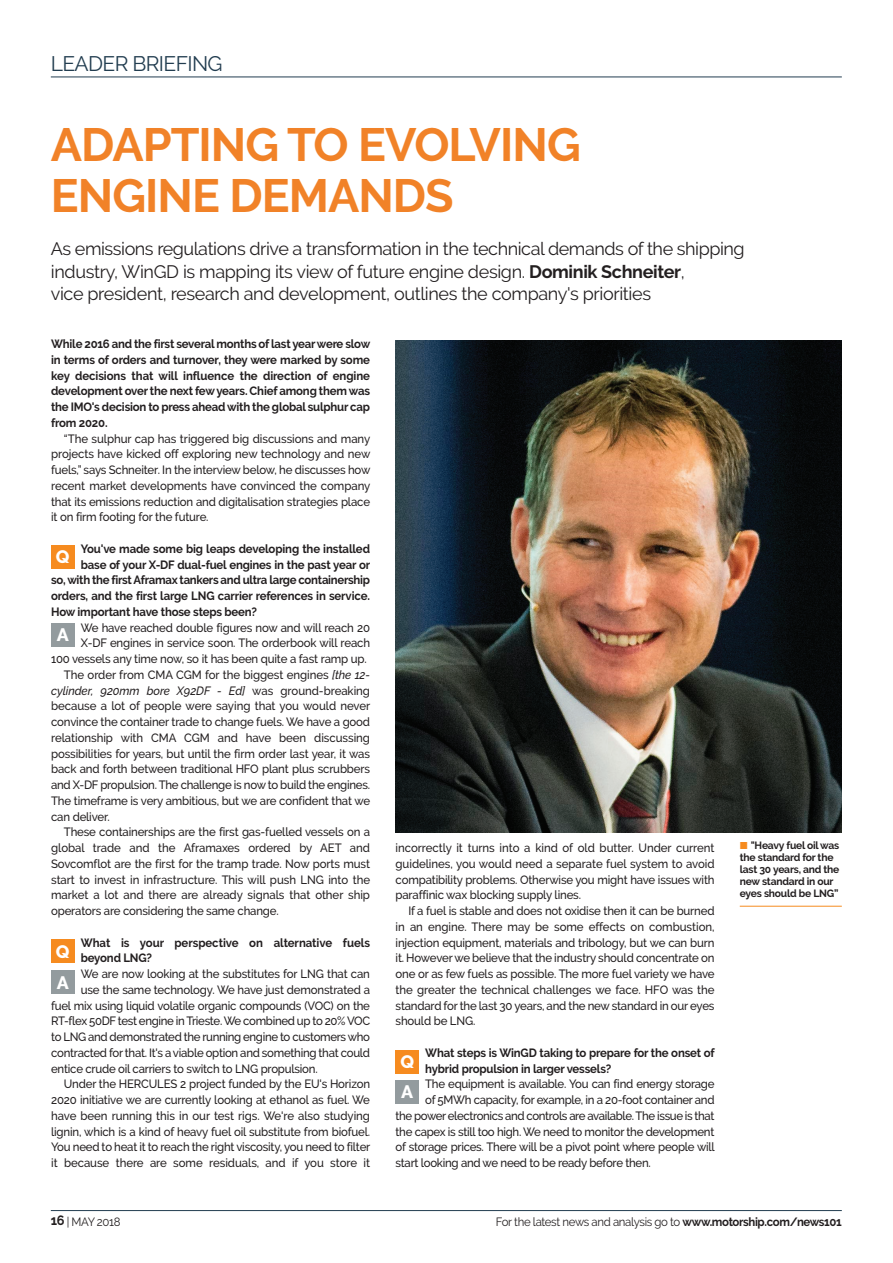
<style>
.page{position:relative;width:893px;height:1263px;background:#fff}
.page>*{position:absolute;margin:0;border:0;box-sizing:border-box;transform-origin:0 0}
.t1{font:700 46.5px/51px "Raleway";letter-spacing:-.02em;color:#f18228}
.t2{font:21px "Raleway";letter-spacing:-.03em;color:#223d50}
.t3{font:18px/22.5px "Raleway";letter-spacing:-.02em;color:#231f20}
.t4{font:800 18px/31.2px "Raleway";color:#fff}
.t5{font:500 12px/15.8px "Raleway";letter-spacing:-.015em;color:#231f20;text-align:justify;scale:.95 1}
.t6{font:700 12px/15.8px "Raleway";letter-spacing:-.015em;color:#231f20;scale:.95 1}
.t7{font:12px "Raleway";letter-spacing:-.03em;color:#231f20;scale:.95 1}
.t8{font:italic 500 12px "Raleway";letter-spacing:-.005em;color:#231f20;scale:.95 1}
.t9{font:700 10.5px/12px "Raleway";letter-spacing:-.02em;color:#231f20}
.s1{font-weight:700}
.s2{font-style:italic}
.s3{font-style:normal}
.s4{font-weight:700;font-size:13.5px}
</style>
<div class="page">
<hr style="left:51px;top:77px;width:791px;height:1px;background:#223d50">
<hr style="left:51px;top:1210px;width:791px;height:1px;background:#223d50">
<hr style="left:740px;top:906px;width:102px;height:1px;background:#f68b1f">
<div style="left:51px;top:545px;width:24px;height:24px;background:#f68b1f"></div>
<div style="left:51px;top:623px;width:24px;height:24px;background:#939b9e"></div>
<img style="left:395px;top:340px;width:447px;height:492px">
<div style="left:51px;top:939px;width:24px;height:24px;background:#f68b1f"></div>
<div style="left:51px;top:970px;width:24px;height:24px;background:#939b9e"></div>
<div style="left:395px;top:1080px;width:24px;height:24px;background:#939b9e"></div>
<div style="left:395px;top:1050px;width:24px;height:24px;background:#f68b1f"></div>
<h2 class="t2" style="left:51px;top:56px;width:173px">LEADER BRIEFING</h2>
<h1 class="t1" style="left:51px;top:124px;width:531px">ADAPTING TO EVOLVING<br>ENGINE DEMANDS</h1>
<p class="t3" style="left:51px;top:239px;width:695px">As emissions regulations drive a transformation in the technical demands of the shipping industry, WinGD is mapping its view of future engine design. <span class="s1">Dominik Schneiter</span>,<br>vice president, research and development, outlines the company's priorities</p>
<p class="t6" style="left:51px;top:337px;width:337px;text-align:justify">While 2016 and the first several months of last year were slow in terms of orders and turnover, they were marked by some key decisions that will influence the direction of engine development over the next few years. Chief among them was the IMO's decision to press ahead with the global sulphur cap from 2020.</p>
<p class="t5" style="left:51px;top:432px;width:338px;text-indent:13px">“The sulphur cap has triggered big discussions and many projects have kicked off exploring new technology and new fuels,” says Schneiter. In the interview below, he discusses how recent market developments have convinced the company that its emissions reduction and digitalisation strategies place it on firm footing for the future.</p>
<p class="t6" style="left:81px;top:542px;width:306px">You've made some big leaps developing the installed</p>
<p class="t6" style="left:81px;top:558px;width:306px">base of your X-DF dual-fuel engines in the past year or</p>
<p class="t6" style="left:51px;top:573px;width:337px">so, with the first Aframax tankers and ultra large containership</p>
<p class="t6" style="left:51px;top:589px;width:337px">orders, and the first large LNG carrier references in service.</p>
<p class="t6" style="left:51px;top:605px;width:218px">How important have those steps been?</p>
<p class="t5" style="left:81px;top:621px;width:306px">We have reached double figures now and will reach 20</p>
<p class="t5" style="left:81px;top:636px;width:306px">X-DF engines in service soon. The orderbook will reach</p>
<p class="t5" style="left:51px;top:652px;width:334px">100 vessels any time now, so it has been quite a fast ramp up.</p>
<p class="t5" style="left:64px;top:668px;width:324px">The order from CMA CGM for the biggest engines <span class="s2">[the 12-</span></p>
<p class="t8" style="left:51px;top:683px;width:337px">cylinder, 920mm bore X92DF - Ed] <span class="s3">was ground-breaking</span></p>
<p class="t5" style="left:51px;top:699px;width:337px">because a lot of people were saying that you would never</p>
<p class="t5" style="left:51px;top:715px;width:337px">convince the container trade to change fuels. We have a good</p>
<p class="t5" style="left:51px;top:731px;width:337px">relationship with CMA CGM and have been discussing</p>
<p class="t5" style="left:51px;top:747px;width:337px">possibilities for years, but until the firm order last year, it was</p>
<p class="t5" style="left:51px;top:762px;width:337px">back and forth between traditional HFO plant plus scrubbers</p>
<p class="t5" style="left:51px;top:778px;width:337px">and X-DF propulsion. The challenge is now to build the engines.</p>
<p class="t5" style="left:51px;top:794px;width:337px">The timeframe is very ambitious, but we are confident that we</p>
<p class="t5" style="left:51px;top:810px;width:63px">can deliver.</p>
<p class="t5" style="left:64px;top:825px;width:324px">These containerships are the first gas-fuelled vessels on a</p>
<p class="t5" style="left:51px;top:841px;width:337px">global trade and the Aframaxes ordered by AET and</p>
<p class="t5" style="left:51px;top:857px;width:337px">Sovcomflot are the first for the tramp trade. Now ports must</p>
<p class="t5" style="left:51px;top:873px;width:337px">start to invest in infrastructure. This will push LNG into the</p>
<p class="t5" style="left:51px;top:888px;width:337px">market a lot and there are already signals that other ship</p>
<p class="t5" style="left:51px;top:904px;width:241px">operators are considering the same change.</p>
<p class="t6" style="left:81px;top:936px;width:306px">What is your perspective on alternative fuels beyond LNG?</p>
<p class="t5" style="left:81px;top:967px;width:306px">We are now looking at the substitutes for LNG that can</p>
<p class="t5" style="left:81px;top:983px;width:306px">use the same technology. We have just demonstrated a</p>
<p class="t5" style="left:51px;top:999px;width:337px">fuel mix using liquid volatile organic compounds (VOC) on the</p>
<p class="t5" style="left:51px;top:1014px;width:337px">RT-flex 50DF test engine in Trieste. We combined up to 20% VOC</p>
<p class="t5" style="left:51px;top:1030px;width:337px">to LNG and demonstrated the running engine to customers who</p>
<p class="t5" style="left:51px;top:1046px;width:337px">contracted for that. It's a viable option and something that could</p>
<p class="t5" style="left:51px;top:1062px;width:282px">entice crude oil carriers to switch to LNG propulsion.</p>
<p class="t5" style="left:64px;top:1077px;width:324px">Under the HERCULES 2 project funded by the EU's Horizon</p>
<p class="t5" style="left:51px;top:1093px;width:337px">2020 initiative we are currently looking at ethanol as fuel. We</p>
<p class="t5" style="left:51px;top:1109px;width:337px">have been running this in our test rigs. We're also studying</p>
<p class="t5" style="left:51px;top:1125px;width:337px">lignin, which is a kind of heavy fuel oil substitute from biofuel.</p>
<p class="t5" style="left:51px;top:1140px;width:337px">You need to heat it to reach the right viscosity, you need to filter</p>
<p class="t5" style="left:51px;top:1156px;width:337px">it because there are some residuals, and if you store it</p>
<h3 class="t4" style="left:56px;top:543px;width:15px">Q</h3>
<h3 class="t4" style="left:57px;top:621px;width:14px">A</h3>
<h3 class="t4" style="left:56px;top:938px;width:15px">Q<br>A</h3>
<p class="t5" style="left:396px;top:841px;width:337px">incorrectly it turns into a kind of old butter. Under current guidelines, you would need a separate fuel system to avoid compatibility problems. Otherwise you might have issues with paraffinic wax blocking supply lines.</p>
<p class="t5" style="left:396px;top:904px;width:337px;text-indent:13px">If a fuel is stable and does not oxidise then it can be burned in an engine. There may be some effects on combustion, injection equipment, materials and tribology, but we can burn it. However we believe that the industry should concentrate on one or as few fuels as possible. The more fuel variety we have the greater the technical challenges we face. HFO was the standard for the last 30 years, and the new standard in our eyes should be LNG.</p>
<p class="t6" style="left:425px;top:1046px;width:306px">What steps is WinGD taking to prepare for the onset of hybrid propulsion in larger vessels?</p>
<p class="t5" style="left:425px;top:1077px;width:306px">The equipment is available. You can find energy storage</p>
<p class="t5" style="left:425px;top:1093px;width:306px">of 5MWh capacity, for example, in a 20-foot container and</p>
<p class="t5" style="left:396px;top:1109px;width:337px">the power electronics and controls are available. The issue is that</p>
<p class="t5" style="left:396px;top:1125px;width:337px">the capex is still too high. We need to monitor the development</p>
<p class="t5" style="left:396px;top:1140px;width:338px">of storage prices. There will be a pivot point where people will</p>
<p class="t5" style="left:396px;top:1156px;width:270px">start looking and we need to be ready before then.</p>
<h3 class="t4" style="left:400px;top:1048px;width:15px">Q</h3>
<h3 class="t4" style="left:401px;top:1078px;width:14px">A</h3>
<p class="t9" style="left:740px;top:841px;width:101px;text-indent:11px">"Heavy fuel oil was the standard for the last 30 years, and the new standard in our eyes should be LNG”</p>
<p class="t7" style="left:51px;top:1217px;width:75px"><span class="s4">16</span> | MAY 2018</p>
<p class="t7" style="left:496px;top:1217px;width:366px">For the latest news and analysis go to <span class="s1">www.motorship.com/news101</span></p>
</div>
